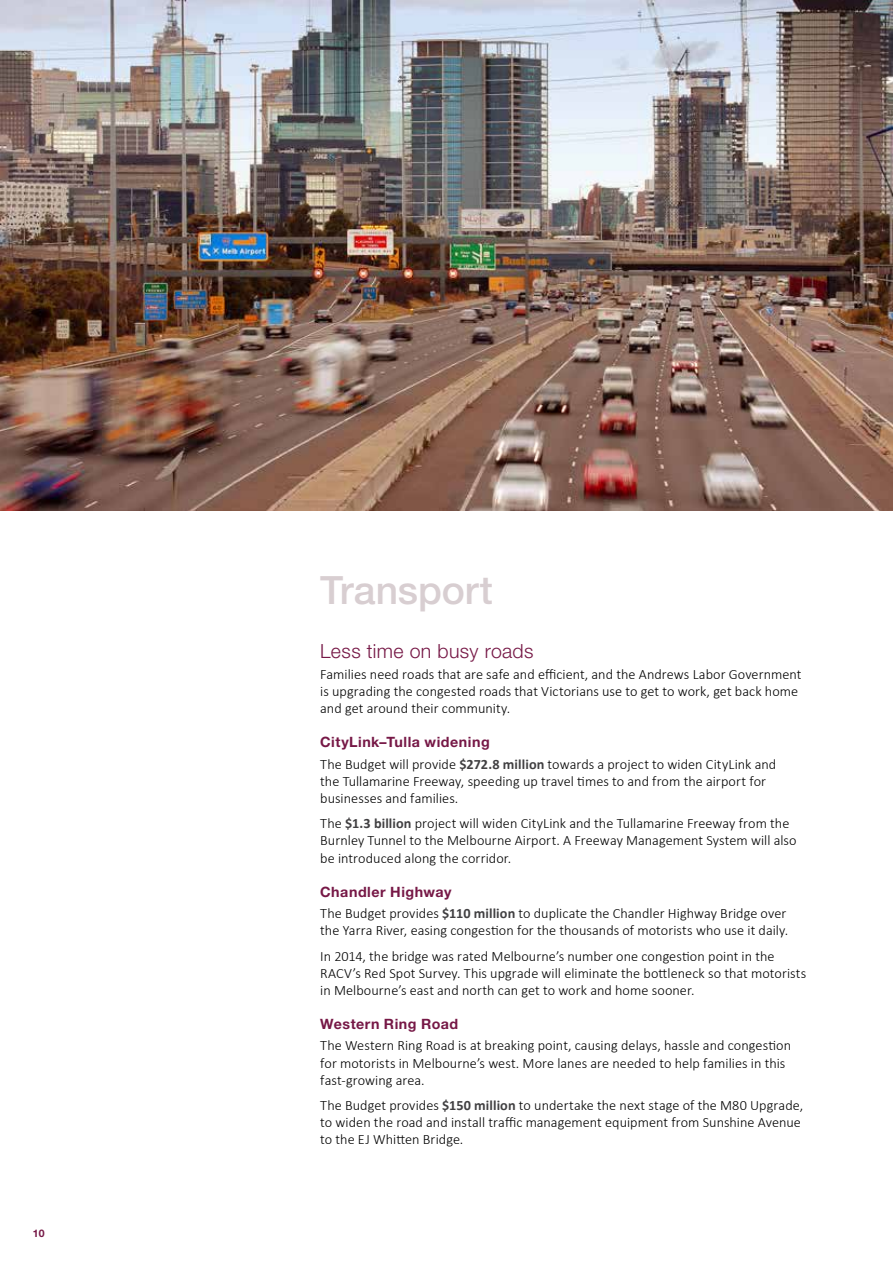
<style>
.page{position:relative;width:893px;height:1263px;background:#fff}
.page>*{position:absolute;margin:0;border:0;box-sizing:border-box;transform-origin:0 0}
.t1{font:500 39px "Helvetica Neue";letter-spacing:-.005em;color:#d8ced1}
.t2{font:300 19.5px "Helvetica Neue";letter-spacing:.015em;color:#761846}
.t3{font:300 14.25px/17.1px "Calibri";letter-spacing:.005em;color:#000}
.t4{font:700 14.25px "Helvetica Neue";letter-spacing:.035em;color:#761846}
.t5{font:700 10.5px "Helvetica Neue East A";color:#761846}
.s1{font-weight:700;color:#414042}
</style>
<div class="page">
<img style="left:0;top:0;width:893px;height:510px">
<p class="t5" style="left:33px;top:1227px;width:13px">10</p>
<h1 class="t1" style="left:320px;top:567px;width:174px">Transport</h1>
<h2 class="t2" style="left:320px;top:639px;width:215px">Less time on busy roads</h2>
<p class="t3" style="left:320px;top:665px;width:483px">Families need roads that are safe and efficient, and the Andrews Labor Government is upgrading the congested roads that Victorians use to get to work, get back home and get around their community.</p>
<p class="t4" style="left:320px;top:733px;width:171px">CityLink–Tulla widening</p>
<p class="t3" style="left:320px;top:754px;width:458px">The Budget will provide <span class="s1">$272.8 million</span> towards a project to widen CityLink and the Tullamarine Freeway, speeding up travel times to and from the airport for businesses and families.</p>
<p class="t3" style="left:320px;top:814px;width:478px">The <span class="s1">$1.3 billion</span> project will widen CityLink and the Tullamarine Freeway from the<br>Burnley Tunnel to the Melbourne Airport. A Freeway Management System will also be introduced along the corridor.</p>
<p class="t4" style="left:320px;top:883px;width:133px">Chandler Highway</p>
<p class="t3" style="left:320px;top:904px;width:470px">The Budget provides <span class="s1">$110 million</span> to duplicate the Chandler Highway Bridge over the Yarra River, easing congestion for the thousands of motorists who use it daily.</p>
<p class="t3" style="left:320px;top:947px;width:488px">In 2014, the bridge was rated Melbourne’s number one congestion point in the<br>RACV’s Red Spot Survey. This upgrade will eliminate the bottleneck so that motorists in Melbourne’s east and north can get to work and home sooner.</p>
<p class="t4" style="left:320px;top:1015px;width:140px">Western Ring Road</p>
<p class="t3" style="left:320px;top:1036px;width:472px">The Western Ring Road is at breaking point, causing delays, hassle and congestion for motorists in Melbourne’s west. More lanes are needed to help families in this fast-growing area.</p>
<p class="t3" style="left:320px;top:1096px;width:484px">The Budget provides <span class="s1">$150 million</span> to undertake the next stage of the M80 Upgrade, to widen the road and install traffic management equipment from Sunshine Avenue to the EJ Whitten Bridge.</p>
</div>
